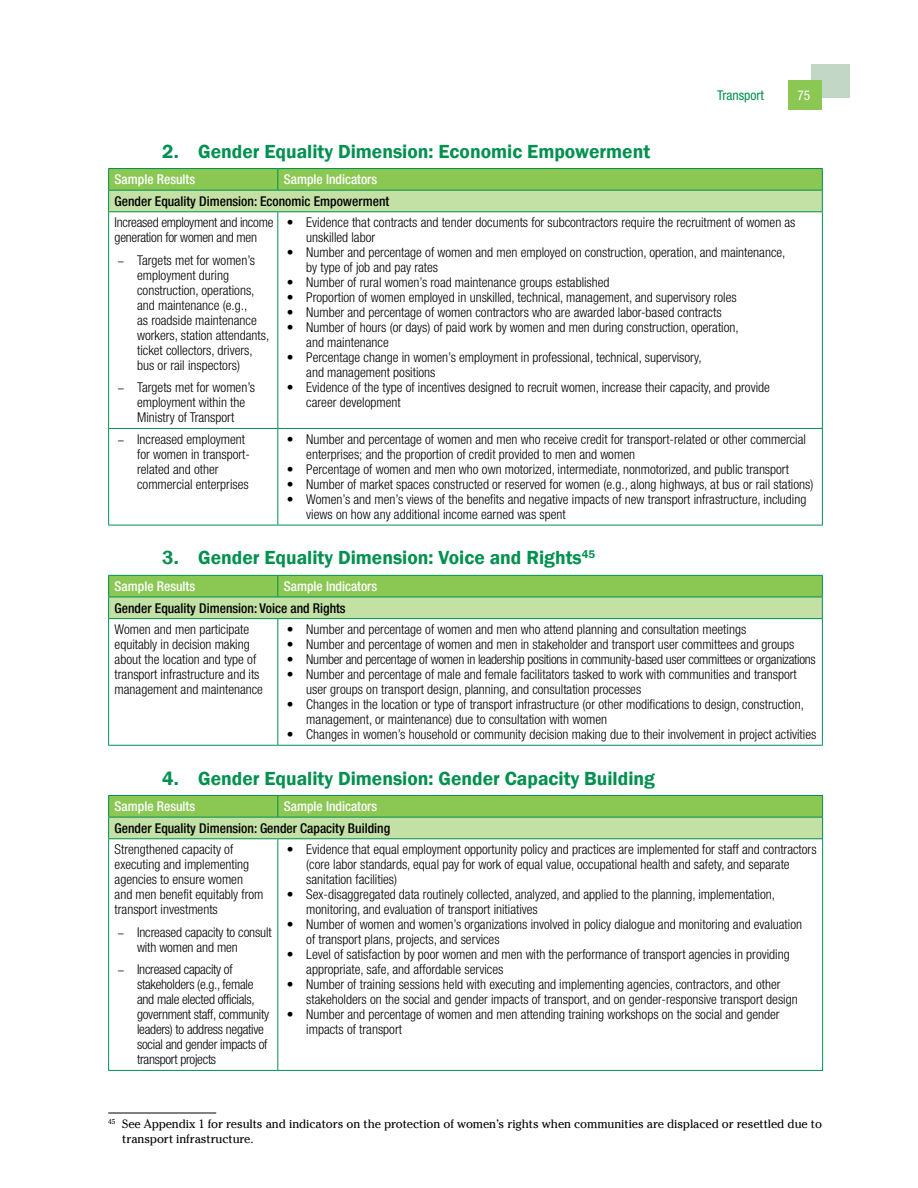
<style>
.page{position:relative;width:918px;height:1188px;background:#fff}
.page>*{position:absolute;margin:0;border:0;box-sizing:border-box;transform-origin:0 0}
.t1{font:600 19.5px "Franklin Gothic";color:#00904f}
.t2{font:300 condensed 13.5px/15px "Helvetica Neue LT Std";color:#000}
.t3{font:300 condensed 13.5px/15px "Helvetica Neue LT Std";letter-spacing:-.02em;color:#000}
.t4{font:500 condensed 13.5px "Helvetica Neue LT Std";color:#000}
.t5{font:500 condensed 13.5px "Helvetica Neue LT Std";color:#fff}
.t6{font:condensed 13.5px "Helvetica Neue LT Std";color:#00904f}
.t7{font:condensed 13.5px "Helvetica Neue LT Std";color:#fff}
.t8{font:12px/15px "Cheltenham LT";letter-spacing:-.01em;color:#000}
.s1{font-family:"Minion Pro";font-weight:400;font-stretch:normal}
</style>
<div class="page">
<div style="left:811px;top:64px;width:39px;height:33px;background:#c2d7c5"></div>
<div style="left:788px;top:80px;width:34px;height:29px;background:#8bc753"></div>
<hr style="left:108px;top:168px;width:170px;height:1px;background:#00904f">
<hr style="left:278px;top:168px;width:545px;height:1px;background:#00904f">
<svg style="left:108px;top:169px;width:715px;height:42px;background:#a2d17a"></svg>
<hr style="left:108px;top:211px;width:170px;height:1px;background:#00904f">
<hr style="left:108px;top:212px;width:1px;height:216px;background:#00904f">
<hr style="left:278px;top:211px;width:545px;height:1px;background:#00904f">
<hr style="left:277px;top:212px;width:1px;height:216px;background:#00904f">
<hr style="left:822px;top:212px;width:1px;height:216px;background:#00904f">
<hr style="left:108px;top:428px;width:170px;height:1px;background:#00904f">
<hr style="left:108px;top:429px;width:1px;height:96px;background:#00904f">
<hr style="left:278px;top:428px;width:545px;height:1px;background:#00904f">
<hr style="left:277px;top:429px;width:1px;height:96px;background:#00904f">
<hr style="left:822px;top:429px;width:1px;height:96px;background:#00904f">
<hr style="left:108px;top:525px;width:170px;height:1px;background:#00904f">
<hr style="left:278px;top:525px;width:545px;height:1px;background:#00904f">
<svg style="left:108px;top:575px;width:715px;height:43px;background:#9fd07a"></svg>
<hr style="left:108px;top:618px;width:170px;height:1px;background:#00904f">
<hr style="left:108px;top:619px;width:1px;height:126px;background:#00904f">
<hr style="left:278px;top:618px;width:545px;height:1px;background:#00904f">
<hr style="left:277px;top:619px;width:1px;height:126px;background:#00904f">
<hr style="left:822px;top:619px;width:1px;height:126px;background:#00904f">
<hr style="left:108px;top:745px;width:170px;height:1px;background:#00904f">
<hr style="left:278px;top:745px;width:545px;height:1px;background:#00904f">
<hr style="left:108px;top:795px;width:170px;height:1px;background:#00904f">
<hr style="left:278px;top:795px;width:545px;height:1px;background:#00904f">
<svg style="left:108px;top:796px;width:715px;height:42px;background:#a2d17a"></svg>
<hr style="left:108px;top:838px;width:170px;height:1px;background:#00904f">
<hr style="left:108px;top:839px;width:1px;height:231px;background:#00904f">
<hr style="left:278px;top:838px;width:545px;height:1px;background:#00904f">
<hr style="left:277px;top:839px;width:1px;height:231px;background:#00904f">
<hr style="left:822px;top:839px;width:1px;height:231px;background:#00904f">
<hr style="left:108px;top:1070px;width:170px;height:1px;background:#00904f">
<hr style="left:278px;top:1070px;width:545px;height:1px;background:#00904f">
<hr style="left:108px;top:1113px;width:108px;height:1px;background:#000">
<p class="t6" style="left:717px;top:88px;width:48px">Transport</p>
<p class="t7" style="left:797px;top:88px;width:14px">75</p>
<h1 class="t1" style="left:162px;top:139px;width:490px">2. Gender Equality Dimension: Economic Empowerment</h1>
<p class="t5" style="left:115px;top:171px;width:82px">Sample Results</p>
<p class="t5" style="left:284px;top:171px;width:95px">Sample Indicators</p>
<p class="t4" style="left:115px;top:193px;width:276px">Gender Equality Dimension: Economic Empowerment</p>
<p class="t3" style="left:115px;top:215px;width:160px">Increased employment and income generation for women and men</p>
<p class="t2" style="left:137px;top:253px;width:134px;text-indent:-19px"><span class="s1">–</span> Targets met for women’s employment during construction, operations, and maintenance (e.g.,<br>as roadside maintenance workers, station attendants, ticket collectors, drivers, bus or rail inspectors)</p>
<p class="t2" style="left:137px;top:380px;width:119px;text-indent:-19px"><span class="s1">–</span> Targets met for women’s employment within the<br>Ministry of Transport</p>
<p class="t2" style="left:306px;top:215px;width:491px;text-indent:-19px">• Evidence that contracts and tender documents for subcontractors require the recruitment of women as unskilled labor</p>
<p class="t2" style="left:306px;top:245px;width:481px;text-indent:-19px">• Number and percentage of women and men employed on construction, operation, and maintenance, by type of job and pay rates</p>
<p class="t2" style="left:287px;top:275px;width:324px">• Number of rural women’s road maintenance groups established</p>
<p class="t2" style="left:287px;top:290px;width:451px">• Proportion of women employed in unskilled, technical, management, and supervisory roles</p>
<p class="t2" style="left:287px;top:305px;width:436px">• Number and percentage of women contractors who are awarded labor-based contracts</p>
<p class="t2" style="left:306px;top:320px;width:434px;text-indent:-19px">• Number of hours (or days) of paid work by women and men during construction, operation, and maintenance</p>
<p class="t2" style="left:306px;top:350px;width:397px;text-indent:-19px">• Percentage change in women’s employment in professional, technical, supervisory, and management positions</p>
<p class="t2" style="left:306px;top:380px;width:465px;text-indent:-19px">• Evidence of the type of incentives designed to recruit women, increase their capacity, and provide career development</p>
<p class="t2" style="left:137px;top:432px;width:114px;text-indent:-19px"><span class="s1">–</span> Increased employment for women in transport&shy;related and other commercial enterprises</p>
<p class="t2" style="left:306px;top:432px;width:501px;text-indent:-19px">• Number and percentage of women and men who receive credit for transport-related or other commercial enterprises; and the proportion of credit provided to men and women</p>
<p class="t2" style="left:287px;top:462px;width:504px">• Percentage of women and men who own motorized, intermediate, nonmotorized, and public transport</p>
<p class="t2" style="left:287px;top:477px;width:528px">• Number of market spaces constructed or reserved for women (e.g., along highways, at bus or rail stations)</p>
<p class="t2" style="left:306px;top:492px;width:502px;text-indent:-19px">• Women’s and men’s views of the benefits and negative impacts of new transport infrastructure, including views on how any additional income earned was spent</p>
<h1 class="t1" style="left:162px;top:546px;width:434px">3. Gender Equality Dimension: Voice and Rights<sup>45</sup></h1>
<p class="t5" style="left:115px;top:578px;width:82px">Sample Results</p>
<p class="t5" style="left:284px;top:578px;width:95px">Sample Indicators</p>
<p class="t4" style="left:115px;top:600px;width:233px">Gender Equality Dimension: Voice and Rights</p>
<p class="t2" style="left:115px;top:622px;width:150px">Women and men participate equitably in decision making about the location and type of transport infrastructure and its management and maintenance</p>
<p class="t2" style="left:287px;top:622px;width:461px">• Number and percentage of women and men who attend planning and consultation meetings</p>
<p class="t2" style="left:287px;top:637px;width:509px">• Number and percentage of women and men in stakeholder and transport user committees and groups</p>
<p class="t3" style="left:287px;top:652px;width:531px">• Number and percentage of women in leadership positions in community-based user committees or organizations</p>
<p class="t2" style="left:306px;top:667px;width:492px;text-indent:-19px">• Number and percentage of male and female facilitators tasked to work with communities and transport user groups on transport design, planning, and consultation processes</p>
<p class="t2" style="left:306px;top:697px;width:499px;text-indent:-19px">• Changes in the location or type of transport infrastructure (or other modifications to design, construction, management, or maintenance) due to consultation with women</p>
<p class="t2" style="left:287px;top:727px;width:531px">• Changes in women’s household or community decision making due to their involvement in project activities</p>
<h1 class="t1" style="left:162px;top:766px;width:494px">4. Gender Equality Dimension: Gender Capacity Building</h1>
<p class="t5" style="left:115px;top:798px;width:82px">Sample Results</p>
<p class="t5" style="left:284px;top:798px;width:95px">Sample Indicators</p>
<p class="t4" style="left:115px;top:820px;width:277px">Gender Equality Dimension: Gender Capacity Building</p>
<p class="t2" style="left:115px;top:842px;width:150px">Strengthened capacity of executing and implementing agencies to ensure women and men benefit equitably from transport investments</p>
<p class="t2" style="left:137px;top:925px;width:136px;text-indent:-19px"><span class="s1">–</span> Increased capacity to consult with women and men</p>
<p class="t3" style="left:137px;top:962px;width:133px;text-indent:-19px"><span class="s1">–</span> Increased capacity of stakeholders (e.g., female and male elected officials, government staff, community leaders) to address negative social and gender impacts of transport projects</p>
<p class="t2" style="left:306px;top:842px;width:512px;text-indent:-19px">• Evidence that equal employment opportunity policy and practices are implemented for staff and contractors (core labor standards, equal pay for work of equal value, occupational health and safety, and separate sanitation facilities)</p>
<p class="t2" style="left:306px;top:887px;width:470px;text-indent:-19px">• Sex-disaggregated data routinely collected, analyzed, and applied to the planning, implementation, monitoring, and evaluation of transport initiatives</p>
<p class="t2" style="left:306px;top:917px;width:497px;text-indent:-19px">• Number of women and women’s organizations involved in policy dialogue and monitoring and evaluation of transport plans, projects, and services</p>
<p class="t2" style="left:306px;top:947px;width:485px;text-indent:-19px">• Level of satisfaction by poor women and men with the performance of transport agencies in providing appropriate, safe, and affordable services</p>
<p class="t2" style="left:306px;top:977px;width:493px;text-indent:-19px">• Number of training sessions held with executing and implementing agencies, contractors, and other stakeholders on the social and gender impacts of transport, and on gender-responsive transport design</p>
<p class="t2" style="left:306px;top:1007px;width:475px;text-indent:-19px">• Number and percentage of women and men attending training workshops on the social and gender impacts of transport</p>
<p class="t8" style="left:122px;top:1116px;width:701px;text-indent:-14px"><sup>45</sup> See Appendix 1 for results and indicators on the protection of women’s rights when communities are displaced or resettled due to transport infrastructure.</p>
</div>
